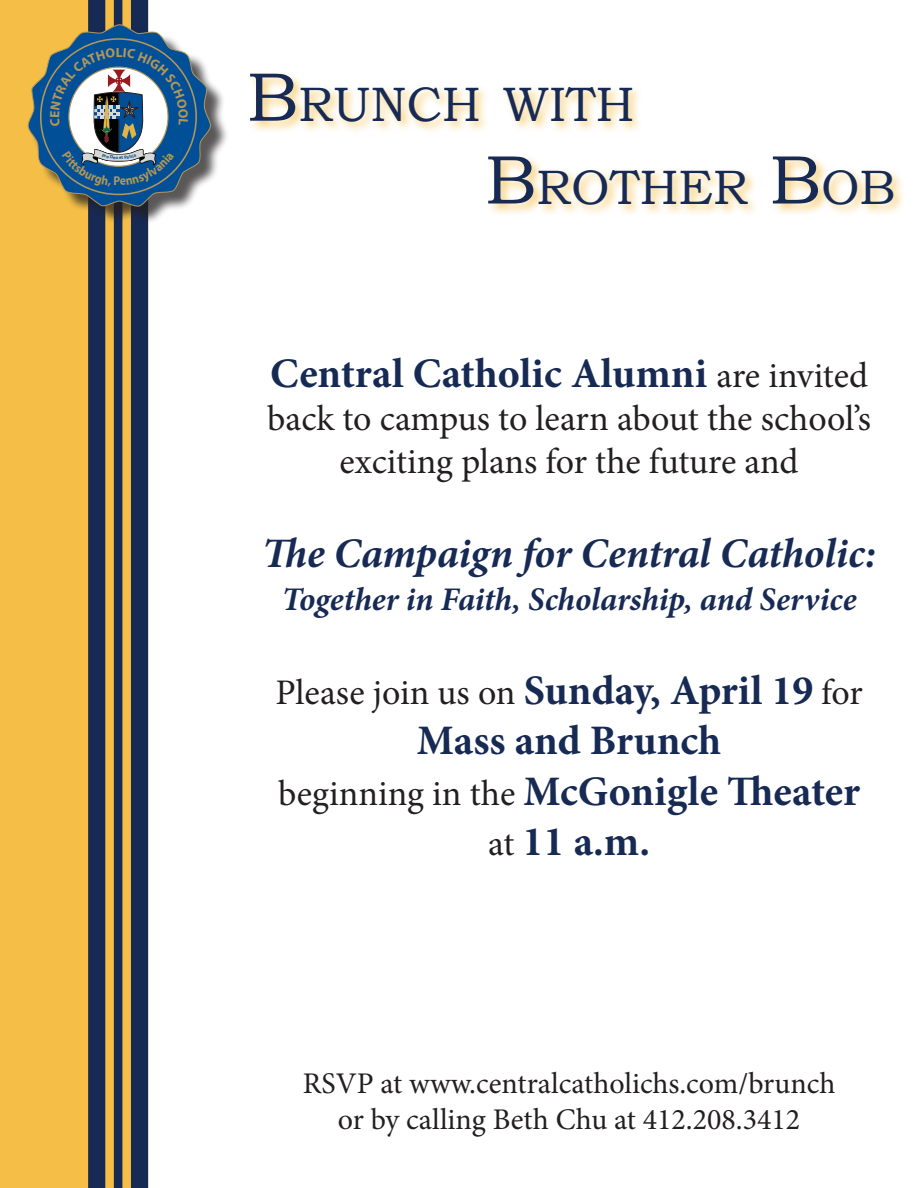
<style>
.page{position:relative;width:918px;height:1188px;background:#fff}
.page>*{position:absolute;margin:0;border:0;box-sizing:border-box;transform-origin:0 0}
.t1{font:48.3px "Bookman Old Style";color:#172a54}
.t2{font:700 42px "Minion Pro";color:#172a54}
.t3{font:italic 700 42px "Minion Pro";letter-spacing:-.005em;color:#172a54}
.t4{font:36px/43.2px "Minion Pro";letter-spacing:-.005em;color:#231f20;text-align:center}
.t5{font:italic 700 33px "Minion Pro";letter-spacing:-.005em;color:#172a54}
.t6{font:30px "Minion Pro";color:#231f20}
.t7{font:700 13.35px "Myriad Pro";color:#b39758}
.t8{font:700 12.9px "Myriad Pro";color:#b39758;scale:.91 1}
.s1{font-size:69px}
.s2{font-weight:400;font-size:36px;color:#231f20}
.s3{font-weight:700;font-size:42px;color:#172a54}
</style>
<div class="page">
<div style="left:247px;top:70px;width:658px;height:147px;background:#f5bf47;opacity:.75"></div>
<svg style="left:122px;top:0;width:27px;height:1188px"></svg>
<svg style="left:105px;top:0;width:17px;height:1188px"></svg>
<svg style="left:0;top:0;width:105px;height:1188px"></svg>
<div style="left:31px;top:27px;width:198px;height:198px;background:#231f20;opacity:.75"></div>
<svg style="left:27px;top:24px;width:184px;height:183px"></svg>
<p class="t7" style="left:116px;top:44px;width:8px">L</p>
<p class="t8" style="left:113px;top:173px;width:9px">P</p>
<p class="t1" style="left:247px;top:73px;width:389px"><span class="s1">B</span>RUNCH WITH</p>
<p class="t1" style="left:485px;top:156px;width:407px"><span class="s1">B</span>ROTHER <span class="s1">B</span>OB</p>
<p class="t2" style="left:270px;top:344px;width:600px">Central Catholic Alumni <span class="s2">are invited</span></p>
<p class="t4" style="left:267px;top:397px;width:605px">back to campus to learn about the school’s exciting plans for the future and</p>
<p class="t3" style="left:262px;top:524px;width:615px">The Campaign for Central Catholic:</p>
<p class="t5" style="left:282px;top:576px;width:576px">Together in Faith, Scholarship, and Service</p>
<p class="t4" style="left:275px;top:671px;width:589px">Please join us on <span class="s3">Sunday, April 19</span> for</p>
<p class="t2" style="left:417px;top:711px;width:306px">Mass and Brunch</p>
<p class="t2" style="left:278px;top:762px;width:583px"><span class="s2">beginning in the</span> McGonigle Theater</p>
<p class="t2" style="left:488px;top:812px;width:163px"><span class="s2">at</span> 11 a.m.</p>
<p class="t6" style="left:303px;top:1063px;width:534px">RSVP at www.centralcatholichs.com/brunch</p>
<p class="t6" style="left:338px;top:1099px;width:464px">or by calling Beth Chu at 412.208.3412</p>
</div>
